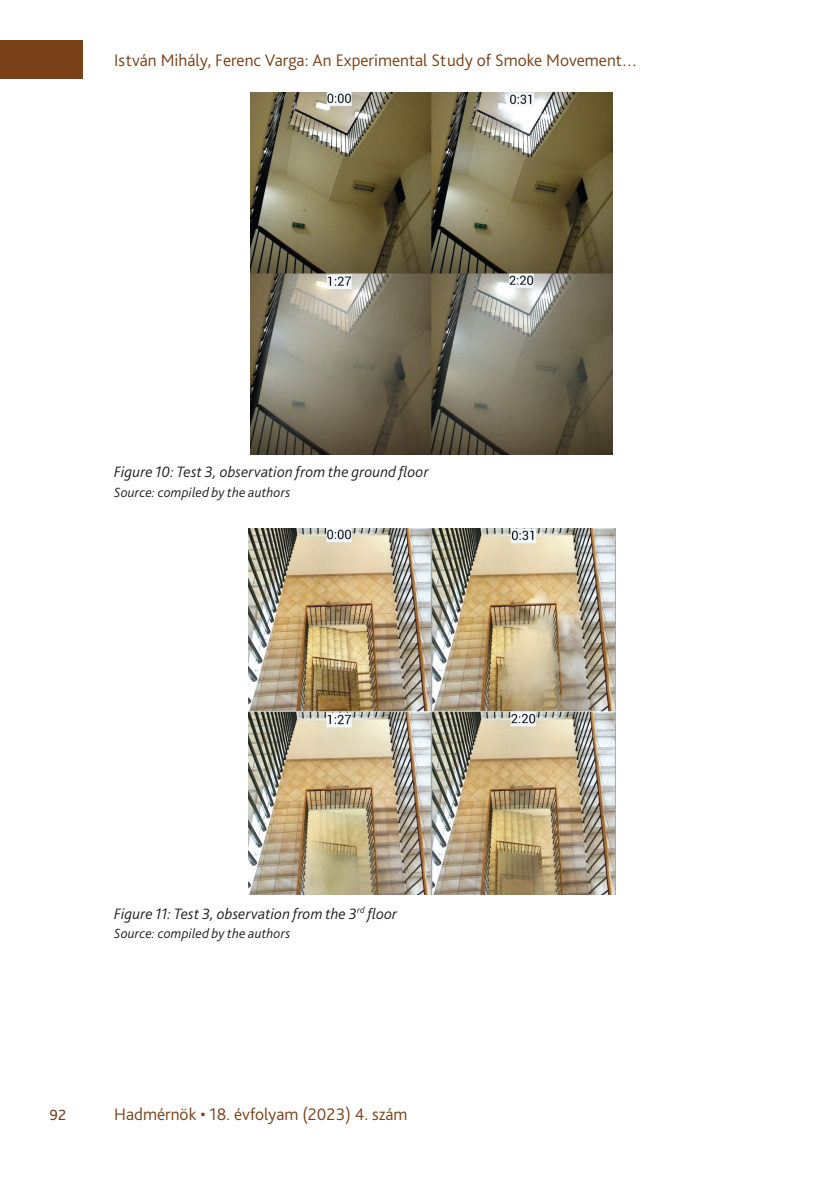
<style>
.page{position:relative;width:834px;height:1181px;background:#fff}
.page>*{position:absolute;margin:0;border:0;box-sizing:border-box;transform-origin:0 0}
.t1{font:300 19.25px "Bliss Pro";color:#784118}
.t2{font:300 17.5px "Bliss Pro";color:#784118}
._8_Ábra__képalárás{font:italic 300 15.75px "Bliss Pro";letter-spacing:.01em;color:#231f20}
._8_ábra_forrás{font:italic 300 14px "Bliss Pro";letter-spacing:.015em;color:#231f20}
</style>
<div class="page">
<div style="left:0;top:41px;width:83px;height:38px;background:#784118"></div>
<img style="left:251px;top:92px;width:361px;height:362px">
<img style="left:249px;top:529px;width:366px;height:365px">
<p class="t2" style="left:114px;top:49px;width:525px">István Mihály, Ferenc Varga: An Experimental Study of Smoke Movement…</p>
<p class="_8_Ábra__képalárás" style="left:114px;top:462px;width:316px">Figure 10: Test 3, observation from the ground floor</p>
<p class="_8_ábra_forrás" style="left:114px;top:484px;width:178px">Source: compiled by the authors</p>
<p class="_8_Ábra__képalárás" style="left:114px;top:903px;width:284px">Figure 11: Test 3, observation from the 3<sup>rd</sup> floor</p>
<p class="_8_ábra_forrás" style="left:114px;top:925px;width:178px">Source: compiled by the authors</p>
<p class="t1" style="left:50px;top:1102px;width:18px">92</p>
<p class="t2" style="left:114px;top:1103px;width:295px">Hadmérnök • 18. évfolyam (2023) 4. szám</p>
</div>
